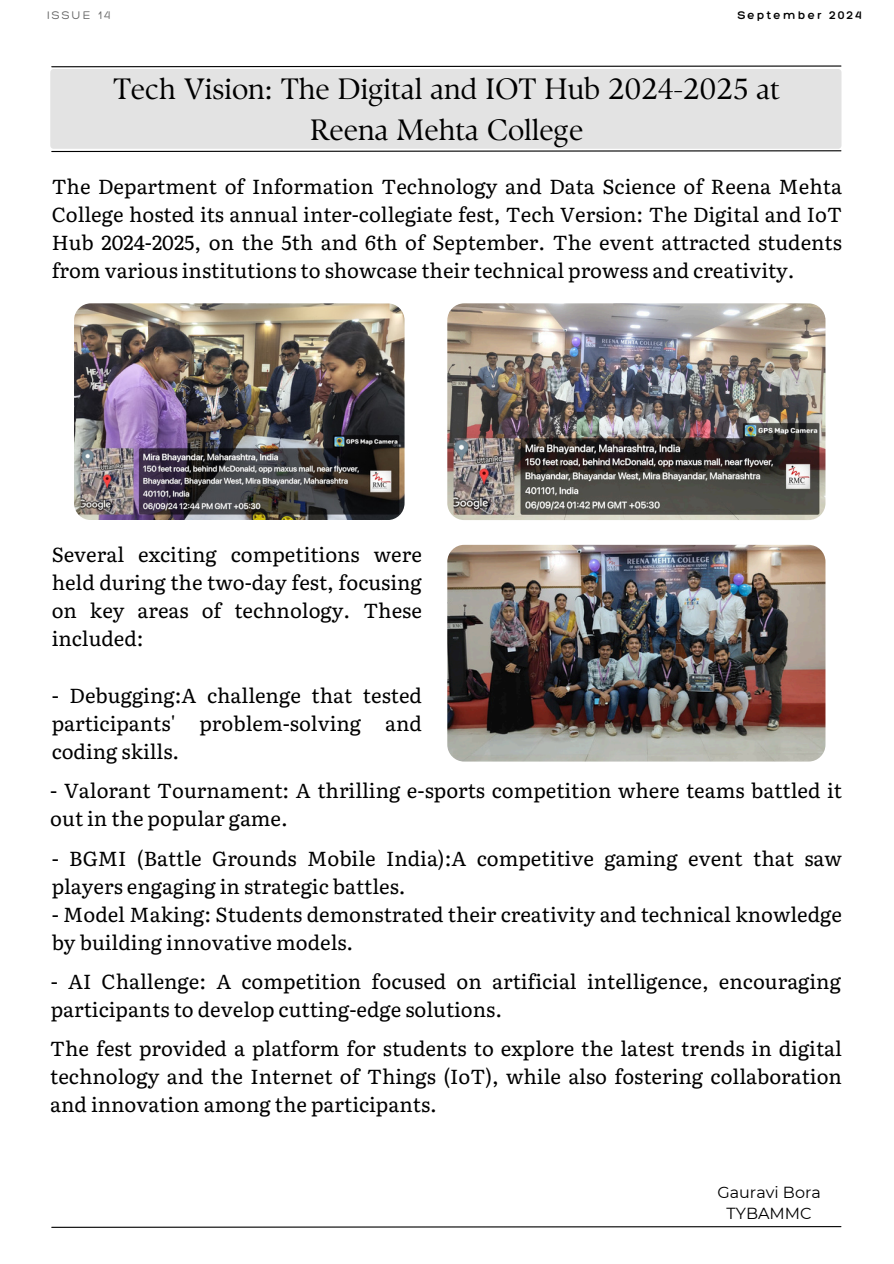
<style>
.page{position:relative;width:894px;height:1264px;background:#fff}
.page>*{position:absolute;margin:0;border:0;box-sizing:border-box;transform-origin:0 0}
.t1{font:29.4px/40.5px "TY Serif D";color:#000;text-align:center}
.t2{font:20.25px/28.2px "Literata";color:#000;text-align:justify}
.t3{font:16.05px/21.3px "Montserrat";color:#000;text-align:center}
.t4{font:300 12px "Hero";letter-spacing:.18em;color:#010101}
.t5{font:300 12px "Hero";letter-spacing:.18em;color:#666}
</style>
<div class="page">
<div style="left:50px;top:69px;width:791px;height:80px;background:#e3e3e3;border-radius:3px"></div>
<svg style="left:51px;top:150px;width:790px;height:3px"></svg>
<svg style="left:51px;top:65px;width:790px;height:3px"></svg>
<svg style="left:51px;top:1226px;width:790px;height:2px"></svg>
<img style="left:74px;top:303px;width:330px;height:217px;border-radius:17px">
<img style="left:447px;top:545px;width:378px;height:216px;border-radius:17px">
<img style="left:447px;top:303px;width:378px;height:217px;border-radius:17px">
<h1 class="t5" style="left:47px;top:7px;width:65px">ISSUE 14</h1>
<p class="t4" style="left:737px;top:7px;width:125px">September 2024</p>
<h4 class="t1" style="left:113px;top:69px;width:668px">Tech Vision: The Digital and IOT Hub 2024-2025 at<br>Reena Mehta College</h4>
<h2 class="t2" style="left:52px;top:171px;width:791px">The Department of Information Technology and Data Science of Reena Mehta College hosted its annual inter-collegiate fest, Tech Version: The Digital and IoT Hub 2024-2025, on the 5th and 6th of September. The event attracted students from various institutions to showcase their technical prowess and creativity.</h2>
<h2 class="t2" style="left:52px;top:539px;width:371px">Several exciting competitions were held during the two-day fest, focusing on key areas of technology. These included:</h2>
<p class="t2" style="left:52px;top:679px;width:371px">- Debugging:A challenge that tested participants' problem-solving and coding skills.</p>
<h2 class="t2" style="left:50px;top:775px;width:793px">- Valorant Tournament: A thrilling e-sports competition where teams battled it out in the popular game.</h2>
<h2 class="t2" style="left:52px;top:843px;width:791px">- BGMI (Battle Grounds Mobile India):A competitive gaming event that saw players engaging in strategic battles.</h2>
<h2 class="t2" style="left:52px;top:899px;width:791px">- Model Making: Students demonstrated their creativity and technical knowledge by building innovative models.</h2>
<h2 class="t2" style="left:51px;top:966px;width:791px">- AI Challenge: A competition focused on artificial intelligence, encouraging participants to develop cutting-edge solutions.</h2>
<h2 class="t2" style="left:50px;top:1032px;width:793px">The fest provided a platform for students to explore the latest trends in digital technology and the Internet of Things (IoT), while also fostering collaboration and innovation among the participants.</h2>
<h3 class="t3" style="left:717px;top:1181px;width:105px">Gauravi Bora<br>TYBAMMC</h3>
</div>
